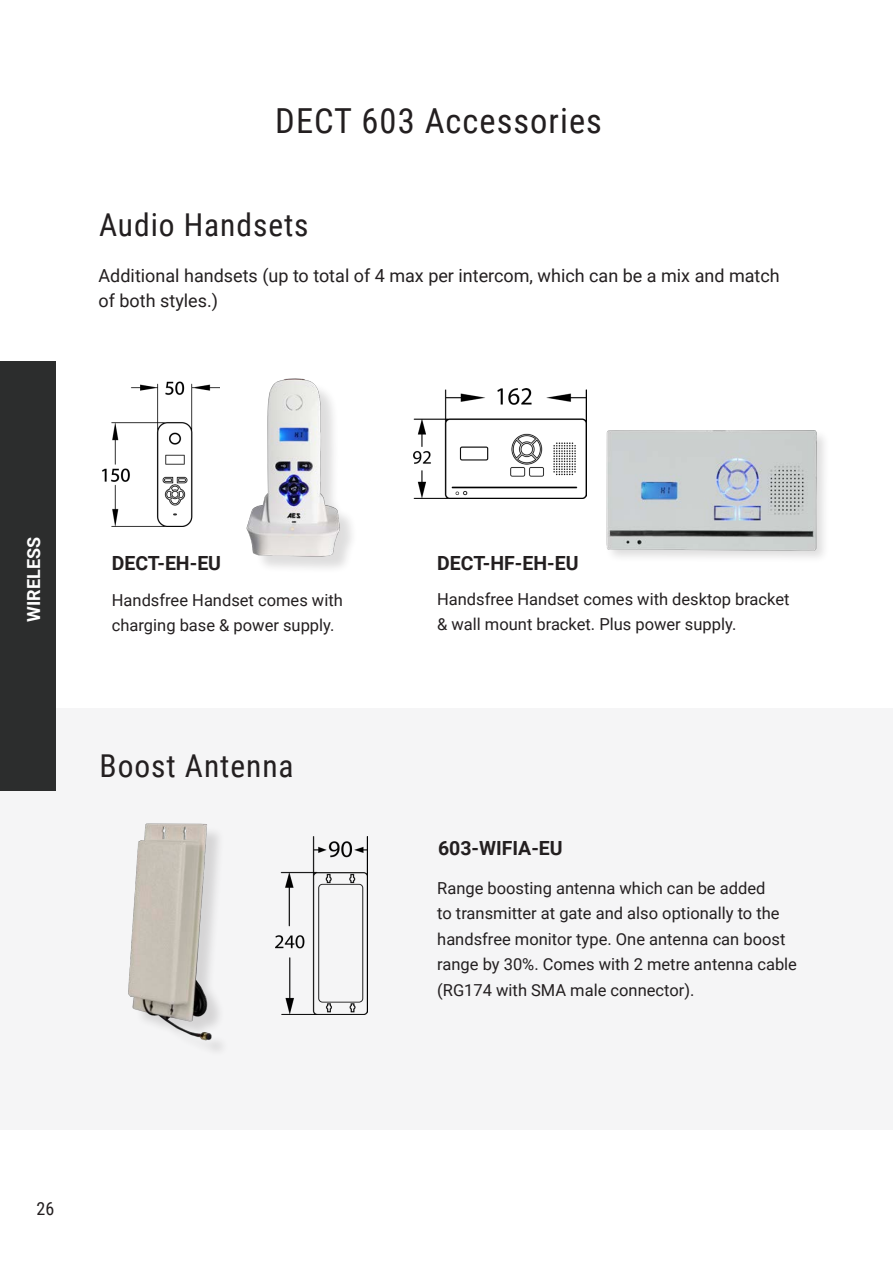
<style>
.page{position:relative;width:893px;height:1263px;background:#fff}
.page>*{position:absolute;margin:0;border:0;box-sizing:border-box;transform-origin:0 0}
.t1{font:34.5px "Roboto Condensed";letter-spacing:.03em;color:#231f20}
.t2{font:31.5px "Roboto Condensed";letter-spacing:.03em;color:#231f20}
.t3{font:700 19.5px "Roboto";color:#231f20}
.t4{font:18px/25.5px "Roboto";color:#231f20}
.t5{font:700 18px "Roboto";color:#fff}
.t6{font:18px "Roboto Condensed";color:#231f20}
.t7{font:16.5px/25.5px "Roboto";color:#231f20}
</style>
<div class="page">
<div style="left:0;top:708px;width:893px;height:422px;background:#f5f5f6"></div>
<img style="left:246px;top:378px;width:100px;height:190px">
<img style="left:128px;top:823px;width:94px;height:224px">
<img style="left:606px;top:430px;width:218px;height:128px">
<img style="left:413px;top:389px;width:174px;height:110px">
<img style="left:102px;top:381px;width:117px;height:145px">
<img style="left:275px;top:836px;width:92px;height:178px">
<div style="left:0;top:361px;width:55px;height:430px;background:#2c2d2d"></div>
<p class="t1" style="left:275px;top:96px;width:328px">DECT 603 Accessories</p>
<p class="t2" style="left:99px;top:203px;width:211px">Audio Handsets</p>
<p class="t4" style="left:99px;top:262px;width:683px">Additional handsets (up to total of 4 max per intercom, which can be a mix and match of both styles.)</p>
<p class="t5" style="left:21px;top:622px;width:86px;rotate:-90deg">WIRELESS</p>
<p class="t3" style="left:112px;top:549px;width:111px">DECT-EH-EU</p>
<p class="t7" style="left:112px;top:586px;width:233px">Handsfree Handset comes with charging base &amp; power supply.</p>
<p class="t2" style="left:100px;top:744px;width:196px">Boost Antenna</p>
<p class="t6" style="left:36px;top:1196px;width:19px">26</p>
<p class="t3" style="left:437px;top:549px;width:143px">DECT-HF-EH-EU</p>
<p class="t7" style="left:437px;top:586px;width:354px">Handsfree Handset comes with desktop bracket &amp; wall mount bracket. Plus power supply.</p>
<p class="t3" style="left:438px;top:834px;width:126px">603-WIFIA-EU</p>
<p class="t7" style="left:437px;top:874px;width:361px">Range boosting antenna which can be added<br>to transmitter at gate and also optionally to the handsfree monitor type. One antenna can boost range by 30%. Comes with 2 metre antenna cable (RG174 with SMA male connector).</p>
</div>
